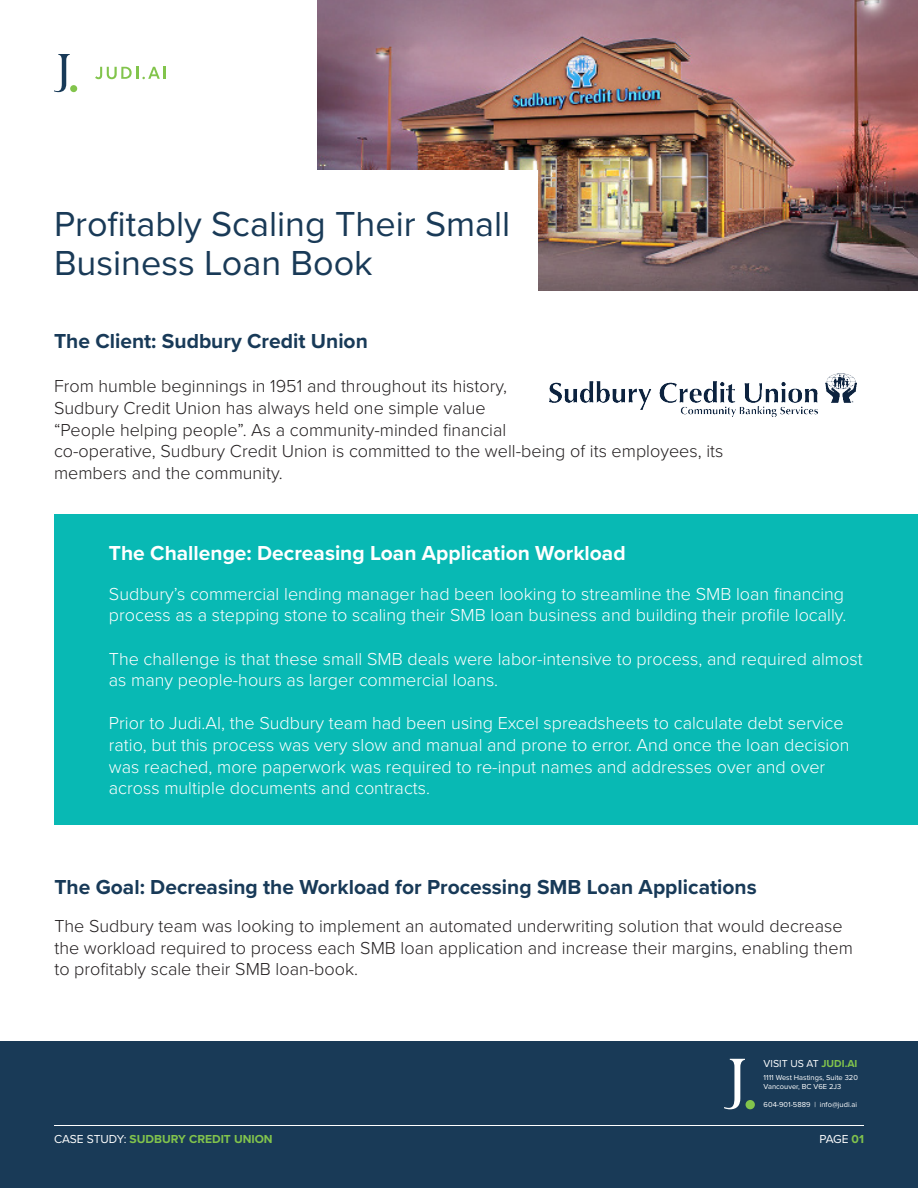
<style>
.page{position:relative;width:918px;height:1188px;background:#fff}
.page>*{position:absolute;margin:0;border:0;box-sizing:border-box;transform-origin:0 0}
.t1{font:36px/39px "Proxima Nova";color:#193a57}
.t2{font:700 21px "Proxima Nova";color:#183a58}
.t3{font:700 21px "Proxima Nova";color:#fff}
.t4{font:300 18px/21.6px "Proxima Nova";color:#fff}
.t5{font:300 18px/21.6px "Proxima Nova";color:#231f20}
.t6{font:700 12px "Proxima Nova";color:#82c44c}
.t7{font:12px "Proxima Nova";color:#fff}
.t8{font:10.5px "Proxima Nova";color:#fff}
.t9{font:7.5px/9px "Proxima Nova";color:#fff}
.s1{font-weight:700;color:#82c44c}
.s2{font-weight:400;color:#fff}
</style>
<div class="page">
<div style="left:54px;top:514px;width:864px;height:310px;background:#08b9b4"></div>
<img style="left:317px;top:0;width:601px;height:291px">
<svg style="left:95px;top:67px;width:71px;height:12px"></svg>
<svg style="left:54px;top:54px;width:16px;height:38px"></svg>
<div style="left:70px;top:85px;width:7px;height:7px;background:#82c44c;border-radius:50%"></div>
<div style="left:0;top:170px;width:537px;height:126px;background:#fff"></div>
<div style="left:0;top:1042px;width:918px;height:146px;background:#193a57"></div>
<hr style="left:54px;top:1125px;width:810px;height:1px;background:#fff">
<svg style="left:724px;top:1059px;width:21px;height:50px"></svg>
<div style="left:746px;top:1100px;width:9px;height:9px;background:#82c44c;border-radius:50%"></div>
<img style="left:549px;top:373px;width:308px;height:44px">
<p class="t1" style="left:54px;top:203px;width:458px">Profitably Scaling Their Small<br>Business Loan Book</p>
<p class="t2" style="left:54px;top:325px;width:315px">The Client: Sudbury Credit Union</p>
<p class="t5" style="left:54px;top:375px;width:671px">From humble beginnings in 1951 and throughout its history,<br>Sudbury Credit Union has always held one simple value<br>“People helping people”. As a community-minded financial<br>co-operative, Sudbury Credit Union is committed to the well-being of its employees, its members and the community.</p>
<p class="t3" style="left:109px;top:537px;width:518px">The Challenge: Decreasing Loan Application Workload</p>
<p class="t4" style="left:109px;top:582px;width:739px">Sudbury’s commercial lending manager had been looking to streamline the SMB loan financing process as a stepping stone to scaling their SMB loan business and building their profile locally.</p>
<p class="t4" style="left:109px;top:647px;width:755px">The challenge is that these small SMB deals were labor-intensive to process, and required almost as many people-hours as larger commercial loans.</p>
<p class="t4" style="left:109px;top:712px;width:742px">Prior to Judi.AI, the Sudbury team had been using Excel spreadsheets to calculate debt service ratio, but this process was very slow and manual and prone to error. And once the loan decision was reached, more paperwork was required to re-input names and addresses over and over across multiple documents and contracts.</p>
<p class="t2" style="left:54px;top:871px;width:704px">The Goal: Decreasing the Workload for Processing SMB Loan Applications</p>
<p class="t5" style="left:54px;top:914px;width:800px">The Sudbury team was looking to implement an automated underwriting solution that would decrease the workload required to process each SMB loan application and increase their margins, enabling them to profitably scale their SMB loan-book.</p>
<p class="t8" style="left:764px;top:1056px;width:95px">VISIT US AT <span class="s1">JUDI.AI</span></p>
<p class="t6" style="left:54px;top:1131px;width:220px"><span class="s2">CASE STUDY:</span> SUDBURY CREDIT UNION</p>
<p class="t9" style="left:764px;top:1073px;width:96px">1111 West Hastings, Suite 320<br>Vancouver, BC V6E 2J3</p>
<p class="t9" style="left:764px;top:1100px;width:95px">604-901-5889 | info@judi.ai</p>
<p class="t7" style="left:820px;top:1131px;width:46px">PAGE <span class="s1">01</span></p>
</div>
